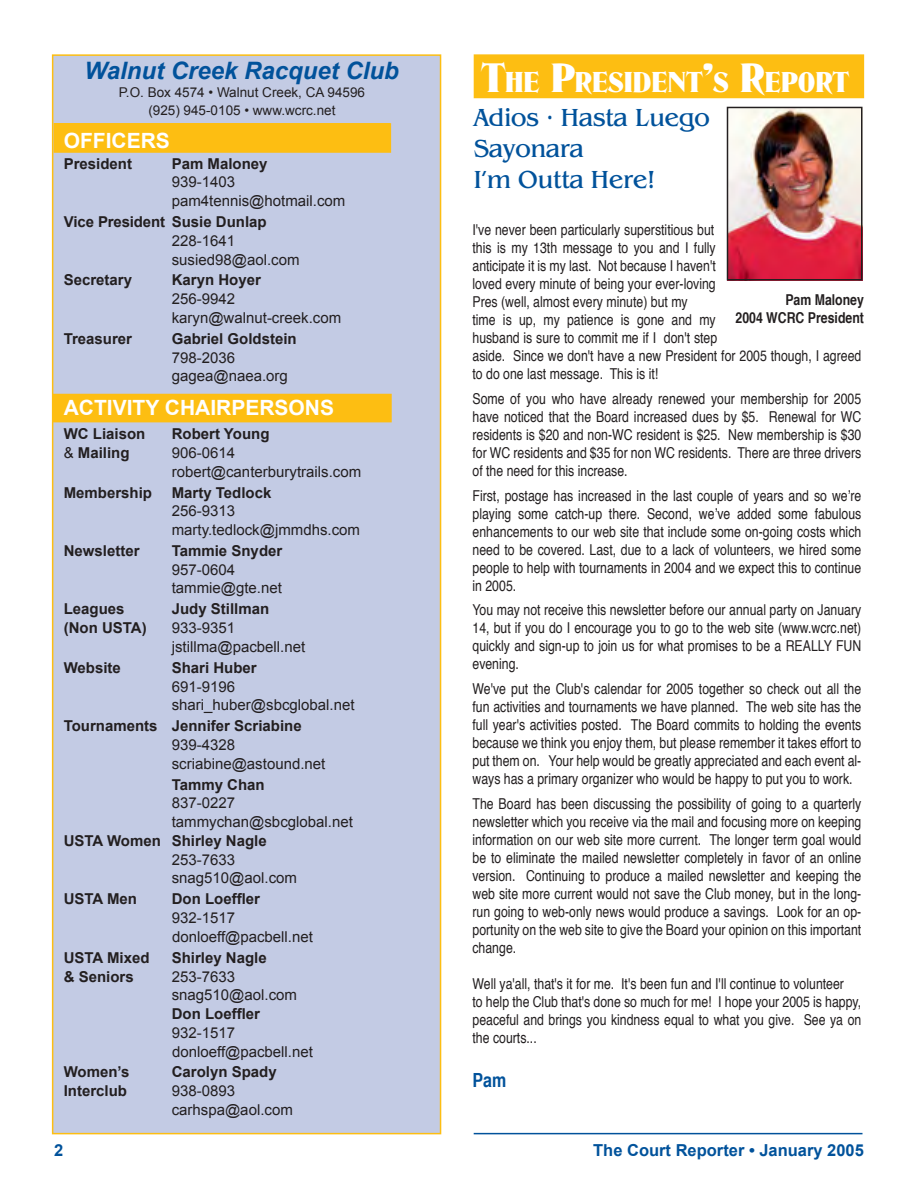
<style>
.page{position:relative;width:918px;height:1188px;background:#fff}
.page>*{position:absolute;margin:0;border:0;box-sizing:border-box;transform-origin:0 0}
.t1{font:27.3px "Delavan";color:#fff}
.t2{font:25.5px "Gazette";color:#01529b}
.t3{font:italic 700 24px "Arial";color:#01529b}
.t4{font:700 21px "Arial";color:#fff}
.t5{font:700 condensed 19.5px "Helvetica";color:#01529b}
.t6{font:700 16.5px "Arial";color:#01529b}
.t7{font:condensed 15px/18px "Helvetica";color:#231f20;text-align:justify}
.t8{font:15px/18.8px "Arial";color:#231f20}
.t9{font:700 15px/18.8px "Arial";color:#231f20}
.t10{font:700 condensed 15px "Helvetica";color:#231f20}
.t11{font:13.5px "Arial";color:#231f20}
.s1{font-weight:400}
.s2{font-size:39px}
</style>
<div class="page">
<svg style="left:51px;top:1127px;width:391px;height:8px"></svg>
<div style="left:53px;top:55px;width:388px;height:1079px;background:#c3cbe4"></div>
<div style="left:52px;top:54px;width:389px;height:1080px;border:2px solid #fdbe12"></div>
<div style="left:53px;top:394px;width:338px;height:28px;background:#fdbe12"></div>
<div style="left:54px;top:124px;width:336px;height:28px;background:#fdbe12"></div>
<div style="left:54px;top:123px;width:337px;height:30px;border:2px solid #fdbe12"></div>
<hr style="left:474px;top:1133px;width:388px;height:1px;background:#01529b">
<img style="left:730px;top:110px;width:129px;height:168px">
<div style="left:474px;top:55px;width:389px;height:43px;background:#fdbe12"></div>
<div style="left:474px;top:54px;width:390px;height:44px;border:2px solid #fdbe12"></div>
<div style="left:727px;top:107px;width:135px;height:174px;border:2px solid #231f20"></div>
<p class="t3" style="left:85px;top:57px;width:316px">Walnut Creek Racquet Club</p>
<p class="t11" style="left:119px;top:85px;width:248px">P.O. Box 4574 • Walnut Creek, CA 94596</p>
<p class="t11" style="left:148px;top:103px;width:189px">(925) 945-0105 • www.wcrc.net</p>
<p class="t4" style="left:64px;top:128px;width:108px">OFFICERS</p>
<p class="t9" style="left:64px;top:154px;width:70px">President</p>
<p class="t9" style="left:172px;top:154px;width:97px">Pam Maloney</p>
<p class="t8" style="left:172px;top:173px;width:175px">939-1403 pam4tennis@hotmail.com</p>
<p class="t9" style="left:64px;top:212px;width:205px">Vice President Susie Dunlap</p>
<p class="t8" style="left:172px;top:231px;width:65px">228-1641</p>
<p class="t8" style="left:172px;top:250px;width:129px">susied98@aol.com</p>
<p class="t9" style="left:64px;top:271px;width:70px">Secretary</p>
<p class="t9" style="left:172px;top:271px;width:91px">Karyn Hoyer</p>
<p class="t8" style="left:172px;top:290px;width:65px">256-9942</p>
<p class="t8" style="left:172px;top:308px;width:171px">karyn@walnut-creek.com</p>
<p class="t9" style="left:64px;top:329px;width:70px">Treasurer</p>
<p class="t9" style="left:172px;top:329px;width:127px">Gabriel Goldstein</p>
<p class="t8" style="left:172px;top:348px;width:65px">798-2036</p>
<p class="t8" style="left:172px;top:367px;width:118px">gagea@naea.org</p>
<p class="t4" style="left:64px;top:396px;width:272px">ACTIVITY CHAIRPERSONS</p>
<p class="t9" style="left:64px;top:424px;width:83px">WC Liaison</p>
<p class="t9" style="left:172px;top:424px;width:99px">Robert Young</p>
<p class="t9" style="left:64px;top:443px;width:67px"><span class="s1">&amp;</span> Mailing</p>
<p class="t8" style="left:172px;top:443px;width:65px">906-0614</p>
<p class="t8" style="left:172px;top:462px;width:191px">robert@canterburytrails.com</p>
<p class="t9" style="left:64px;top:483px;width:90px">Membership</p>
<p class="t9" style="left:172px;top:483px;width:101px">Marty Tedlock</p>
<p class="t8" style="left:172px;top:502px;width:65px">256-9313</p>
<p class="t8" style="left:172px;top:520px;width:190px">marty.tedlock@jmmdhs.com</p>
<p class="t9" style="left:64px;top:541px;width:77px">Newsletter</p>
<p class="t9" style="left:172px;top:541px;width:112px">Tammie Snyder</p>
<p class="t8" style="left:172px;top:560px;width:65px">957-0604</p>
<p class="t8" style="left:172px;top:579px;width:112px">tammie@gte.net</p>
<p class="t9" style="left:64px;top:600px;width:62px">Leagues</p>
<p class="t9" style="left:172px;top:600px;width:99px">Judy Stillman</p>
<p class="t9" style="left:64px;top:618px;width:85px">(Non USTA)</p>
<p class="t8" style="left:172px;top:618px;width:65px">933-9351</p>
<p class="t8" style="left:172px;top:637px;width:135px">jstillma@pacbell.net</p>
<p class="t9" style="left:64px;top:658px;width:59px">Website</p>
<p class="t9" style="left:172px;top:658px;width:87px">Shari Huber<br><span class="s1">691-9196</span></p>
<p class="t8" style="left:172px;top:696px;width:184px">shari_huber@sbcglobal.net</p>
<p class="t9" style="left:64px;top:717px;width:240px">Tournaments Jennifer Scriabine</p>
<p class="t8" style="left:172px;top:735px;width:65px">939-4328</p>
<p class="t8" style="left:172px;top:754px;width:155px">scriabine@astound.net</p>
<p class="t9" style="left:172px;top:775px;width:95px">Tammy Chan</p>
<p class="t8" style="left:172px;top:794px;width:65px">837-0227</p>
<p class="t8" style="left:172px;top:813px;width:183px">tammychan@sbcglobal.net</p>
<p class="t9" style="left:64px;top:831px;width:205px">USTA Women Shirley Nagle</p>
<p class="t8" style="left:172px;top:850px;width:127px">253-7633 snag510@aol.com</p>
<p class="t9" style="left:64px;top:890px;width:75px">USTA Men</p>
<p class="t9" style="left:172px;top:890px;width:90px">Don Loeffler</p>
<p class="t8" style="left:172px;top:908px;width:143px">932-1517 donloeff@pacbell.net</p>
<p class="t9" style="left:64px;top:948px;width:87px">USTA Mixed</p>
<p class="t9" style="left:172px;top:948px;width:97px">Shirley Nagle</p>
<p class="t9" style="left:64px;top:967px;width:72px">&amp; Seniors</p>
<p class="t8" style="left:172px;top:967px;width:127px">253-7633 snag510@aol.com</p>
<p class="t9" style="left:172px;top:1004px;width:90px">Don Loeffler</p>
<p class="t8" style="left:172px;top:1023px;width:143px">932-1517 donloeff@pacbell.net</p>
<p class="t9" style="left:64px;top:1063px;width:67px">Women’s</p>
<p class="t9" style="left:172px;top:1063px;width:107px">Carolyn Spady</p>
<p class="t9" style="left:64px;top:1082px;width:65px">Interclub</p>
<p class="t8" style="left:172px;top:1082px;width:65px">938-0893</p>
<p class="t8" style="left:172px;top:1100px;width:123px">carhspa@aol.com</p>
<p class="t1" style="left:481px;top:66px;width:369px"><span class="s2">T</span>HE <span class="s2">P</span>RESIDENT<span class="s2">’</span>S <span class="s2">R</span>EPORT</p>
<p class="t2" style="left:474px;top:107px;width:238px">Adios • Hasta Luego</p>
<p class="t2" style="left:474px;top:137px;width:112px">Sayonara</p>
<p class="t2" style="left:474px;top:168px;width:183px">I'm Outta Here!</p>
<p class="t7" style="left:472px;top:220px;width:245px">I've never been particularly superstitious but this is my 13th message to you and I fully anticipate it is my last. Not because I haven't loved every minute of being your ever-loving Pres (well, almost every minute) but my</p>
<p class="t7" style="left:472px;top:310px;width:390px;text-align:left">time is up, my patience is gone and my<br>husband is sure to commit me if I don't step<br>aside. Since we don't have a new President for 2005 though, I agreed to do one last message. This is it!</p>
<p class="t7" style="left:472px;top:389px;width:390px">Some of you who have already renewed your membership for 2005 have noticed that the Board increased dues by $5. Renewal for WC residents is $20 and non-WC resident is $25. New membership is $30 for WC residents and $35 for non WC residents. There are three drivers of the need for this increase.</p>
<p class="t7" style="left:472px;top:486px;width:390px">First, postage has increased in the last couple of years and so we’re playing some catch-up there. Second, we’ve added some fabulous enhancements to our web site that include some on-going costs which need to be covered. Last, due to a lack of volunteers, we hired some people to help with tournaments in 2004 and we expect this to continue in 2005.</p>
<p class="t7" style="left:472px;top:601px;width:390px">You may not receive this newsletter before our annual party on January 14, but if you do I encourage you to go to the web site (www.wcrc.net) quickly and sign-up to join us for what promises to be a REALLY FUN evening.</p>
<p class="t7" style="left:472px;top:679px;width:390px">We've put the Club's calendar for 2005 together so check out all the fun activities and tournaments we have planned. The web site has the full year's activities posted. The Board commits to holding the events because we think you enjoy them, but please remember it takes effort to put them on. Your help would be greatly appreciated and each event al&shy;ways has a primary organizer who would be happy to put you to work.</p>
<p class="t7" style="left:472px;top:794px;width:390px">The Board has been discussing the possibility of going to a quarterly newsletter which you receive via the mail and focusing more on keeping information on our web site more current. The longer term goal would be to eliminate the mailed newsletter completely in favor of an online version. Continuing to produce a mailed newsletter and keeping the web site more current would not save the Club money, but in the long&shy;run going to web-only news would produce a savings. Look for an op&shy;portunity on the web site to give the Board your opinion on this important change.</p>
<p class="t7" style="left:472px;top:974px;width:373px">Well ya'all, that's it for me. It's been fun and I'll continue to volunteer</p>
<p class="t7" style="left:472px;top:992px;width:390px">to help the Club that's done so much for me! I hope your 2005 is happy, peaceful and brings you kindness equal to what you give. See ya on the courts...</p>
<p class="t5" style="left:472px;top:1068px;width:35px">Pam</p>
<p class="t10" style="left:785px;top:290px;width:80px">Pam Maloney</p>
<p class="t10" style="left:736px;top:308px;width:130px">2004 WCRC President</p>
<p class="t6" style="left:54px;top:1141px;width:11px">2</p>
<p class="t6" style="left:593px;top:1141px;width:272px">The Court Reporter • January 2005</p>
</div>
